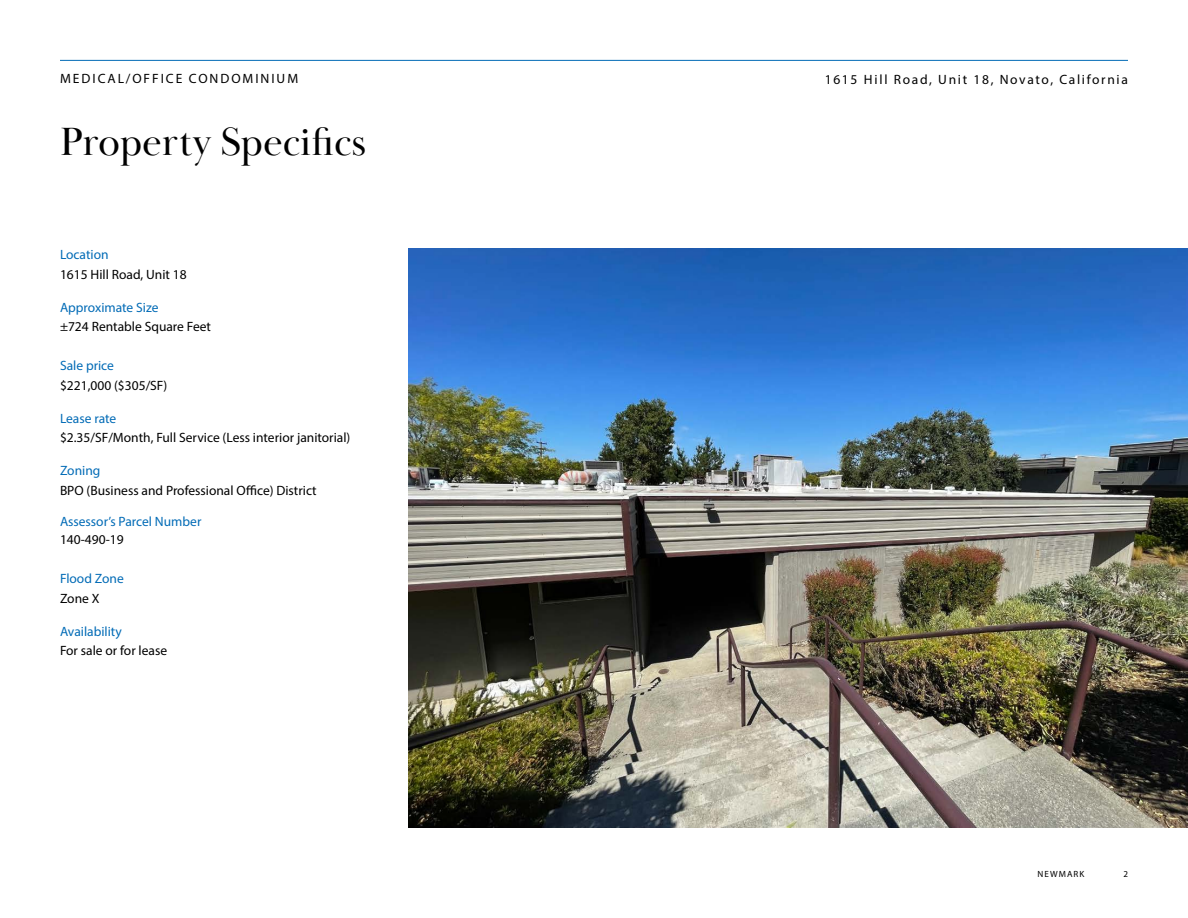
<style>
.page{position:relative;width:1188px;height:918px;background:#fff}
.page>*{position:absolute;margin:0;border:0;box-sizing:border-box;transform-origin:0 0}
.t1{font:40.5px "Baskerville Display PT";color:#000}
.t2{font:13.5px "Myriad Pro";color:#000}
.t3{font:13.5px "Myriad Pro";color:#026bb6}
.t4{font:13.5px "Myriad Pro";letter-spacing:.125em;color:#000}
.t5{font:13.5px "Myriad Pro";letter-spacing:.145em;color:#000}
.t6{font:9px "Myriad Pro";letter-spacing:.125em;color:#000}
</style>
<div class="page">
<hr style="left:60px;top:60px;width:1068px;height:1px;background:#026bb6">
<img style="left:408px;top:249px;width:780px;height:579px">
<p class="t5" style="left:60px;top:70px;width:240px">MEDICAL/OFFICE CONDOMINIUM</p>
<p class="t4" style="left:825px;top:71px;width:305px">1615 Hill Road, Unit 18, Novato, California</p>
<h1 class="t1" style="left:60px;top:117px;width:308px">Property Specifics</h1>
<p class="t3" style="left:60px;top:246px;width:50px">Location</p>
<p class="t2" style="left:60px;top:266px;width:128px">1615 Hill Road, Unit 18</p>
<p class="t3" style="left:60px;top:299px;width:100px">Approximate Size</p>
<p class="t2" style="left:60px;top:318px;width:153px">±724 Rentable Square Feet</p>
<p class="t3" style="left:60px;top:357px;width:56px">Sale price</p>
<p class="t2" style="left:60px;top:377px;width:109px">$221,000 ($305/SF)</p>
<p class="t3" style="left:60px;top:410px;width:58px">Lease rate</p>
<p class="t2" style="left:60px;top:429px;width:292px">$2.35/SF/Month, Full Service (Less interior janitorial)</p>
<p class="t3" style="left:60px;top:462px;width:42px">Zoning</p>
<p class="t2" style="left:60px;top:482px;width:258px">BPO (Business and Professional Office) District</p>
<p class="t3" style="left:60px;top:513px;width:143px">Assessor’s Parcel Number</p>
<p class="t2" style="left:60px;top:531px;width:65px">140-490-19</p>
<p class="t3" style="left:60px;top:570px;width:65px">Flood Zone</p>
<p class="t2" style="left:60px;top:590px;width:41px">Zone X</p>
<p class="t3" style="left:60px;top:623px;width:63px">Availability</p>
<p class="t2" style="left:60px;top:642px;width:109px">For sale or for lease</p>
<p class="t6" style="left:1037px;top:868px;width:49px">NEWMARK</p>
<p class="t6" style="left:1123px;top:868px;width:6px">2</p>
</div>
